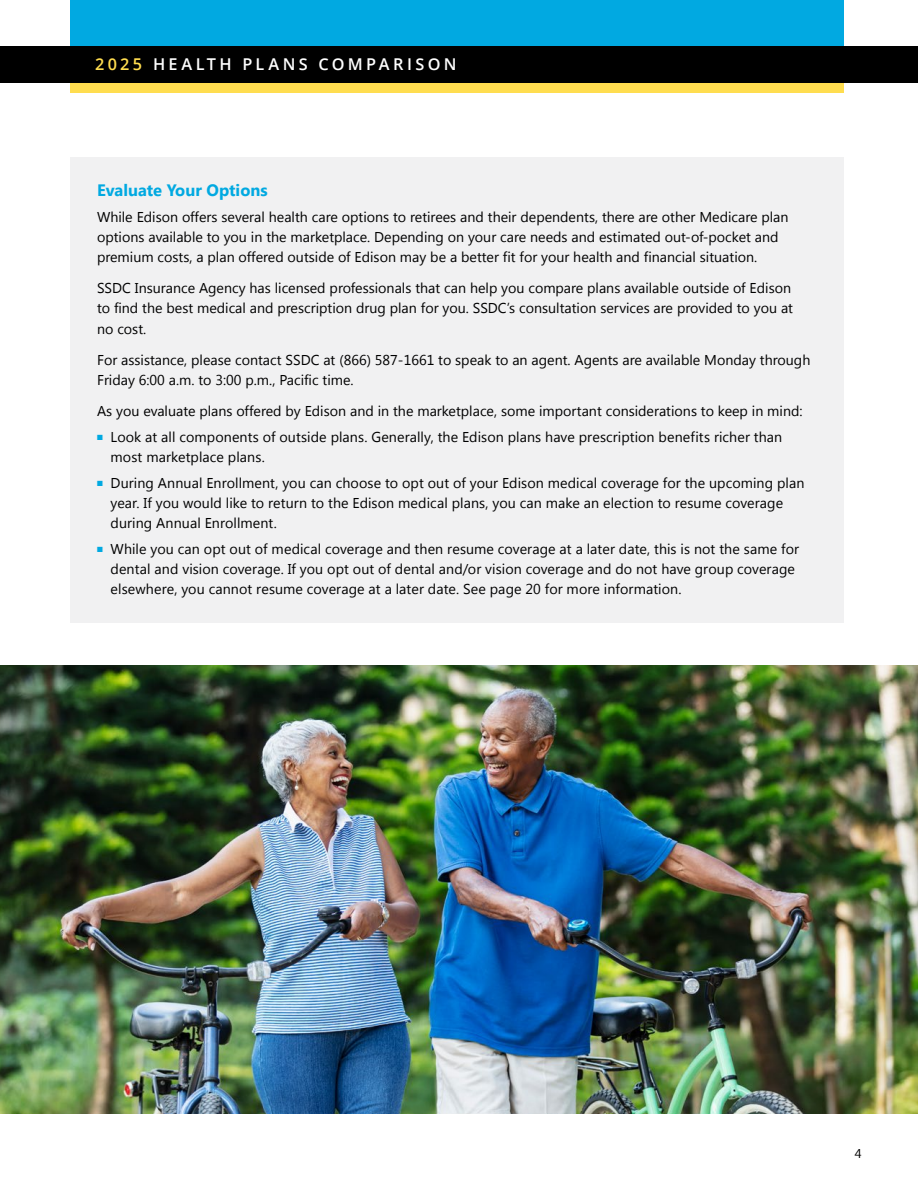
<style>
.page{position:relative;width:918px;height:1188px;background:#fff}
.page>*{position:absolute;margin:0;border:0;box-sizing:border-box;transform-origin:0 0}
.t1{font:700 16.5px "Segoe UI";color:#01a9e1}
.t2{font:600 16.2px "Open Sans";letter-spacing:.21em;color:#fff}
.t3{font:14.25px/20.2px "Segoe UI";color:#000}
.t4{font:12.75px "Segoe UI";color:#000}
.s1{color:#ffdd4f}
.s2{color:#01a9e1}
</style>
<div class="page">
<div style="left:70px;top:67px;width:774px;height:25px;background:#ffdd4f"></div>
<div style="left:70px;top:0;width:774px;height:64px;background:#01a9e1"></div>
<div style="left:0;top:46px;width:918px;height:37px;background:#000"></div>
<div style="left:70px;top:157px;width:774px;height:465px;background:#f1f1f2"></div>
<img style="left:0;top:665px;width:918px;height:449px">
<p class="t2" style="left:95px;top:53px;width:363px"><span class="s1">2025</span> HEALTH PLANS COMPARISON</p>
<p class="t1" style="left:97px;top:178px;width:172px">Evaluate Your Options</p>
<p class="t3" style="left:97px;top:206px;width:693px">While Edison offers several health care options to retirees and their dependents, there are other Medicare plan options available to you in the marketplace. Depending on your care needs and estimated out-of-pocket and premium costs, a plan offered outside of Edison may be a better fit for your health and financial situation.</p>
<p class="t3" style="left:97px;top:277px;width:698px">SSDC Insurance Agency has licensed professionals that can help you compare plans available outside of Edison to find the best medical and prescription drug plan for you. SSDC’s consultation services are provided to you at no cost.</p>
<p class="t3" style="left:97px;top:349px;width:715px">For assistance, please contact SSDC at (866) 587-1661 to speak to an agent. Agents are available Monday through<br>Friday 6:00 a.m. to 3:00 p.m., Pacific time.</p>
<p class="t3" style="left:97px;top:400px;width:707px">As you evaluate plans offered by Edison and in the marketplace, some important considerations to keep in mind:</p>
<p class="t3" style="left:111px;top:426px;width:673px;text-indent:-13px"><span class="s2">■</span> Look at all components of outside plans. Generally, the Edison plans have prescription benefits richer than most marketplace plans.</p>
<p class="t3" style="left:111px;top:472px;width:696px;text-indent:-13px"><span class="s2">■</span> During Annual Enrollment, you can choose to opt out of your Edison medical coverage for the upcoming plan year. If you would like to return to the Edison medical plans, you can make an election to resume coverage during Annual Enrollment.</p>
<p class="t3" style="left:111px;top:538px;width:690px;text-indent:-13px"><span class="s2">■</span> While you can opt out of medical coverage and then resume coverage at a later date, this is not the same for dental and vision coverage. If you opt out of dental and/or vision coverage and do not have group coverage elsewhere, you cannot resume coverage at a later date. See page 20 for more information.</p>
<p class="t4" style="left:855px;top:1145px;width:8px">4</p>
</div>
